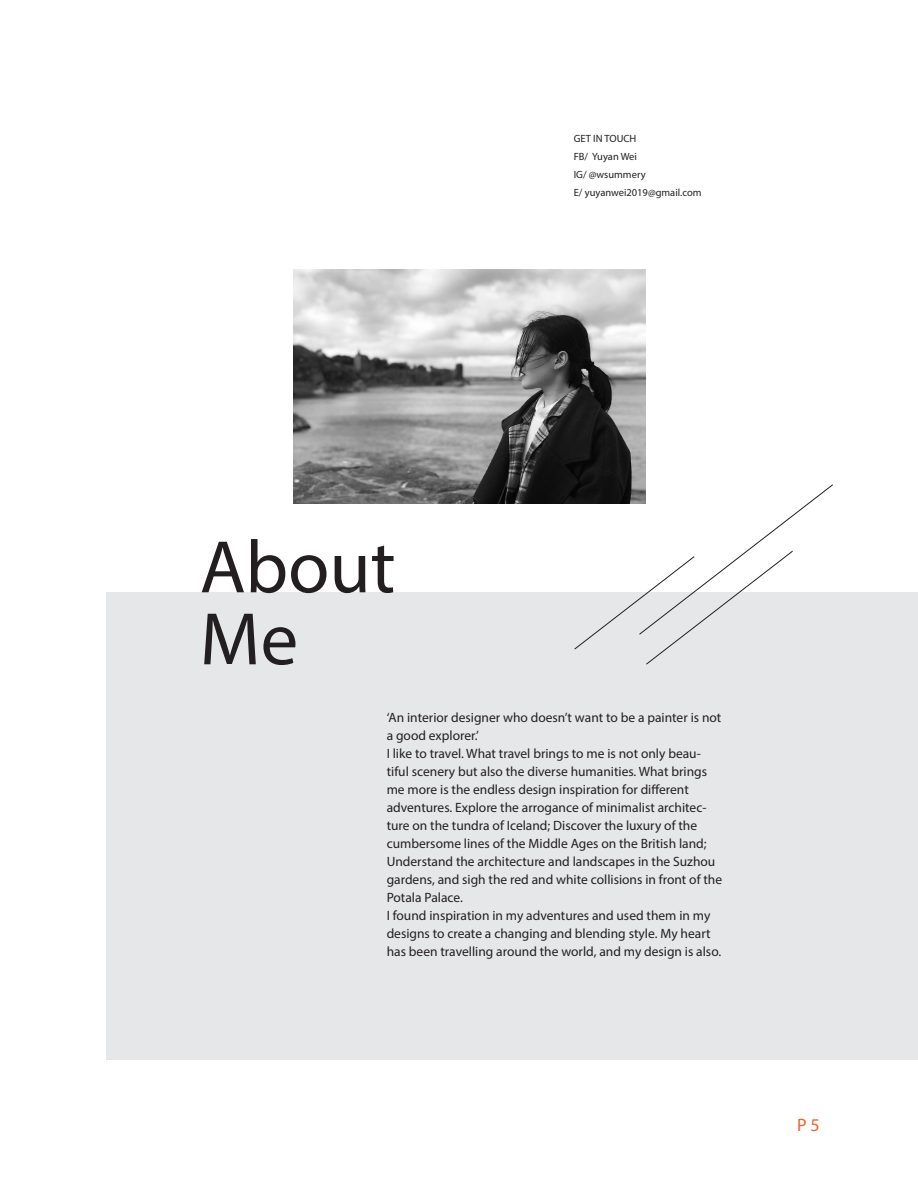
<style>
.page{position:relative;width:918px;height:1188px;background:#fff}
.page>*{position:absolute;margin:0;border:0;box-sizing:border-box;transform-origin:0 0}
._50_pt_Title{font:75px "Myriad Pro";color:#231f20}
.t1{font:18px "Myriad Pro";color:#f1632a}
.t2{font:13.5px/18px "Myriad Pro";color:#231f20}
._7_pt_Title{font:10.5px "Myriad Pro";color:#231f20}
</style>
<div class="page">
<div style="left:106px;top:593px;width:812px;height:467px;background:#e6e7e9"></div>
<img style="left:293px;top:270px;width:353px;height:234px">
<svg style="left:574px;top:484px;width:260px;height:181px"></svg>
<p class="_7_pt_Title" style="left:574px;top:132px;width:64px">GET IN TOUCH</p>
<p class="_7_pt_Title" style="left:574px;top:150px;width:65px">FB/ Yuyan Wei</p>
<p class="_7_pt_Title" style="left:574px;top:168px;width:73px">IG/ @wsummery</p>
<p class="_7_pt_Title" style="left:574px;top:186px;width:129px">E/ yuyanwei2019@gmail.com</p>
<p class="_50_pt_Title" style="left:200px;top:521px;width:197px">About</p>
<p class="_50_pt_Title" style="left:200px;top:593px;width:100px">Me</p>
<p class="t2" style="left:387px;top:708px;width:336px">‘An interior designer who doesn’t want to be a painter is not a good explorer.’</p>
<p class="t2" style="left:387px;top:744px;width:337px">I like to travel. What travel brings to me is not only beau&shy;tiful scenery but also the diverse humanities. What brings me more is the endless design inspiration for different adventures. Explore the arrogance of minimalist architec&shy;ture on the tundra of Iceland; Discover the luxury of the cumbersome lines of the Middle Ages on the British land; Understand the architecture and landscapes in the Suzhou gardens, and sigh the red and white collisions in front of the Potala Palace.</p>
<p class="t2" style="left:387px;top:906px;width:336px">I found inspiration in my adventures and used them in my designs to create a changing and blending style. My heart has been travelling around the world, and my design is also.</p>
<h2 class="t1" style="left:797px;top:1114px;width:24px">P 5</h2>
</div>
